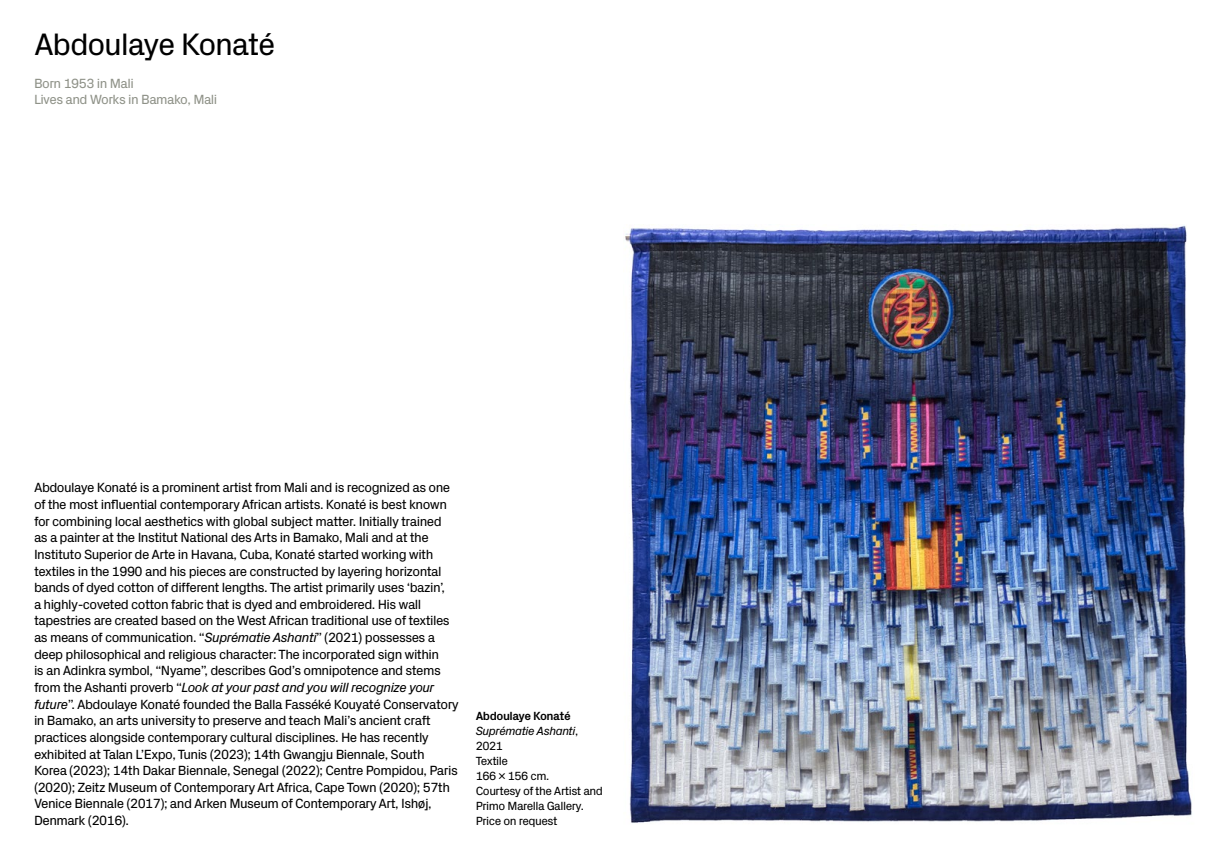
<style>
.page{position:relative;width:1229px;height:859px;background:#fff}
.page>*{position:absolute;margin:0;border:0;box-sizing:border-box;transform-origin:0 0}
.t1{font:31.5px "Px Grotesk";letter-spacing:-.04em;color:#000}
.t2{font:13.5px/16.6px "Px Grotesk";letter-spacing:-.04em;color:#000}
.t3{font:13.5px/16.6px "Px Grotesk";letter-spacing:-.04em;color:#8f9288}
.t4{font:12px/15px "Px Grotesk";letter-spacing:-.04em;color:#000}
.s1{font-style:italic}
.s2{font-weight:700}
</style>
<div class="page">
<img style="left:625px;top:224px;width:567px;height:599px">
<h1 class="t1" style="left:34px;top:22px;width:243px">Abdoulaye Konaté</h1>
<p class="t3" style="left:34px;top:74px;width:185px">Born 1953 in Mali<br>Lives and Works in Bamako, Mali</p>
<p class="t2" style="left:34px;top:478px;width:426px">Abdoulaye Konaté is a prominent artist from Mali and is recognized as one of the most influential contemporary African artists. Konaté is best known for combining local aesthetics with global subject matter. Initially trained<br>as a painter at the Institut National des Arts in Bamako, Mali and at the Instituto Superior de Arte in Havana, Cuba, Konaté started working with textiles in the 1990 and his pieces are constructed by layering horizontal bands of dyed cotton of different lengths. The artist primarily uses ‘bazin’,<br>a highly-coveted cotton fabric that is dyed and embroidered. His wall tapestries are created based on the West African traditional use of textiles as means of communication. “<span class="s1">Suprématie Ashanti</span>” (2021) possesses a deep philosophical and religious character: The incorporated sign within<br>is an Adinkra symbol, “Nyame”, describes God’s omnipotence and stems from the Ashanti proverb “<span class="s1">Look at your past and you will recognize your future</span>”. Abdoulaye Konaté founded the Balla Fasséké Kouyaté Conservatory in Bamako, an arts university to preserve and teach Mali’s ancient craft practices alongside contemporary cultural disciplines. He has recently exhibited at Talan L’Expo, Tunis (2023); 14th Gwangju Biennale, South Korea (2023); 14th Dakar Biennale, Senegal (2022); Centre Pompidou, Paris (2020); Zeitz Museum of Contemporary Art Africa, Cape Town (2020); 57th Venice Biennale (2017); and Arken Museum of Contemporary Art, Ishøj, Denmark (2016).</p>
<p class="t4" style="left:476px;top:707px;width:129px"><span class="s2">Abdoulaye Konaté<br></span><span class="s1">Suprématie Ashanti</span>,<br>2021<br>Textile<br>166 x 156 cm.<br>Courtesy of the Artist and<br>Primo Marella Gallery.<br>Price on request</p>
</div>
